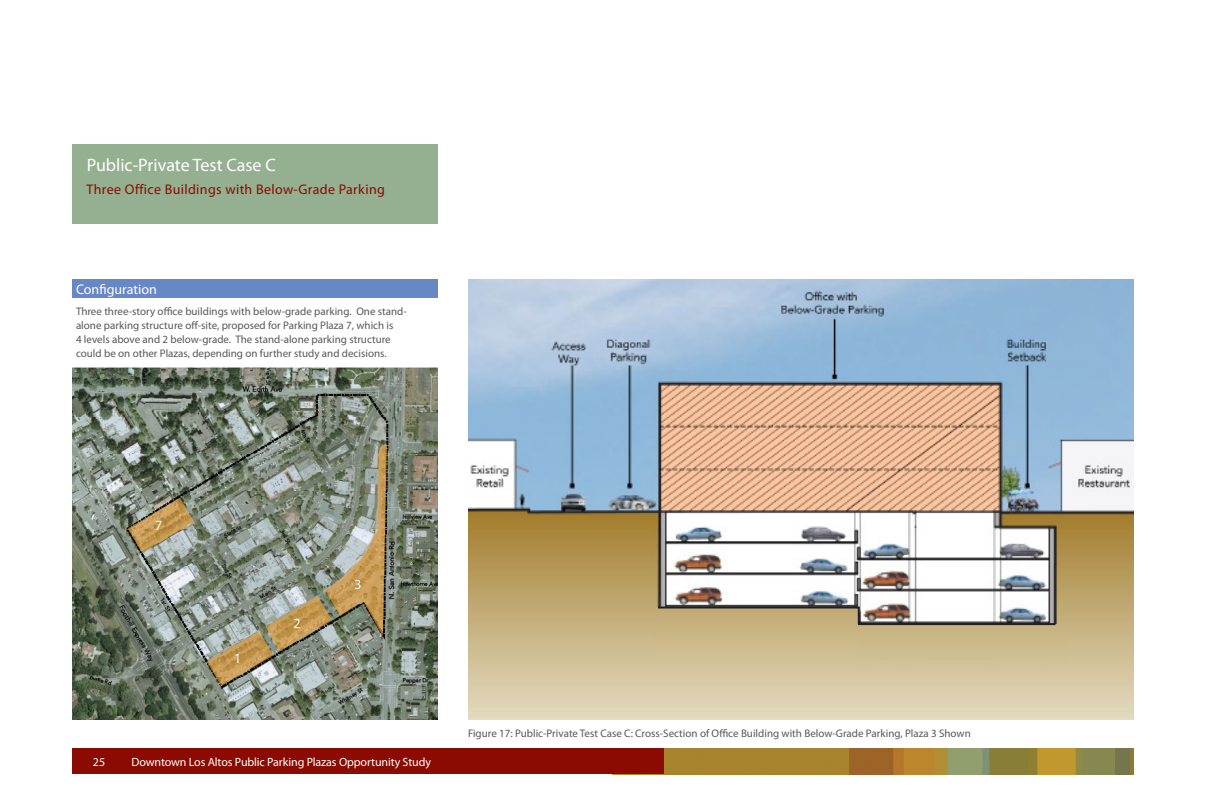
<style>
.page{position:relative;width:1224px;height:792px;background:#fff}
.page>*{position:absolute;margin:0;border:0;box-sizing:border-box;transform-origin:0 0}
.text_2{font:18px "Myriad Pro";color:#fff}
.Head2{font:14px "Myriad Pro";letter-spacing:.025em;color:#8b0a02}
.sub1{font:14px "Myriad Pro";color:#fff}
.text_2-2{font:14px "Myriad Pro";color:#fff}
.t1{font:12px "Myriad Pro";letter-spacing:-.01em;color:#fff}
.text{font:11px/14px "Myriad Pro";color:#57585a}
.text_2-3{font:11px "Myriad Pro";color:#57585a}
</style>
<div class="page">
<img style="left:664px;top:748px;width:470px;height:26px">
<div style="left:72px;top:748px;width:592px;height:26px;background:#8b0a02"></div>
<div style="left:72px;top:279px;width:366px;height:19px;background:#6787c5"></div>
<div style="left:72px;top:144px;width:366px;height:79px;background:#95b091"></div>
<img style="left:72px;top:367px;width:366px;height:353px">
<svg style="left:128px;top:498px;width:66px;height:55px;background:#a79773"></svg>
<svg style="left:207px;top:445px;width:180px;height:241px;background:#90937f"></svg>
<img style="left:468px;top:279px;width:666px;height:441px">
<div style="left:856px;top:624px;width:211px;height:36px;background:#cdbc8f"></div>
<div style="left:657px;top:608px;width:201px;height:65px;background:#d1bf94"></div>
<svg style="left:656px;top:606px;width:402px;height:34px"></svg>
<p class="text_2" style="left:87px;top:154px;width:191px">Public-Private Test Case C</p>
<p class="Head2" style="left:87px;top:180px;width:300px">Three Office Buildings with Below-Grade Parking</p>
<p class="sub1" style="left:76px;top:280px;width:82px">Configuration</p>
<p class="text" style="left:76px;top:304px;width:332px">Three three-story office buildings with below-grade parking. One stand&shy;alone parking structure off-site, proposed for Parking Plaza 7, which is<br>4 levels above and 2 below-grade. The stand-alone parking structure could be on other Plazas, depending on further study and decisions.</p>
<p class="text_2-2" style="left:155px;top:517px;width:9px">7</p>
<p class="text_2-2" style="left:234px;top:650px;width:9px">1</p>
<p class="text_2-2" style="left:294px;top:615px;width:9px">2</p>
<p class="text_2-2" style="left:354px;top:575px;width:9px">3</p>
<p class="t1" style="left:93px;top:754px;width:14px">25</p>
<p class="t1" style="left:132px;top:754px;width:301px">Downtown Los Altos Public Parking Plazas Opportunity Study</p>
<p class="text_2-3" style="left:468px;top:727px;width:504px">Figure 17: Public-Private Test Case C: Cross-Section of Office Building with Below-Grade Parking, Plaza 3 Shown</p>
</div>
